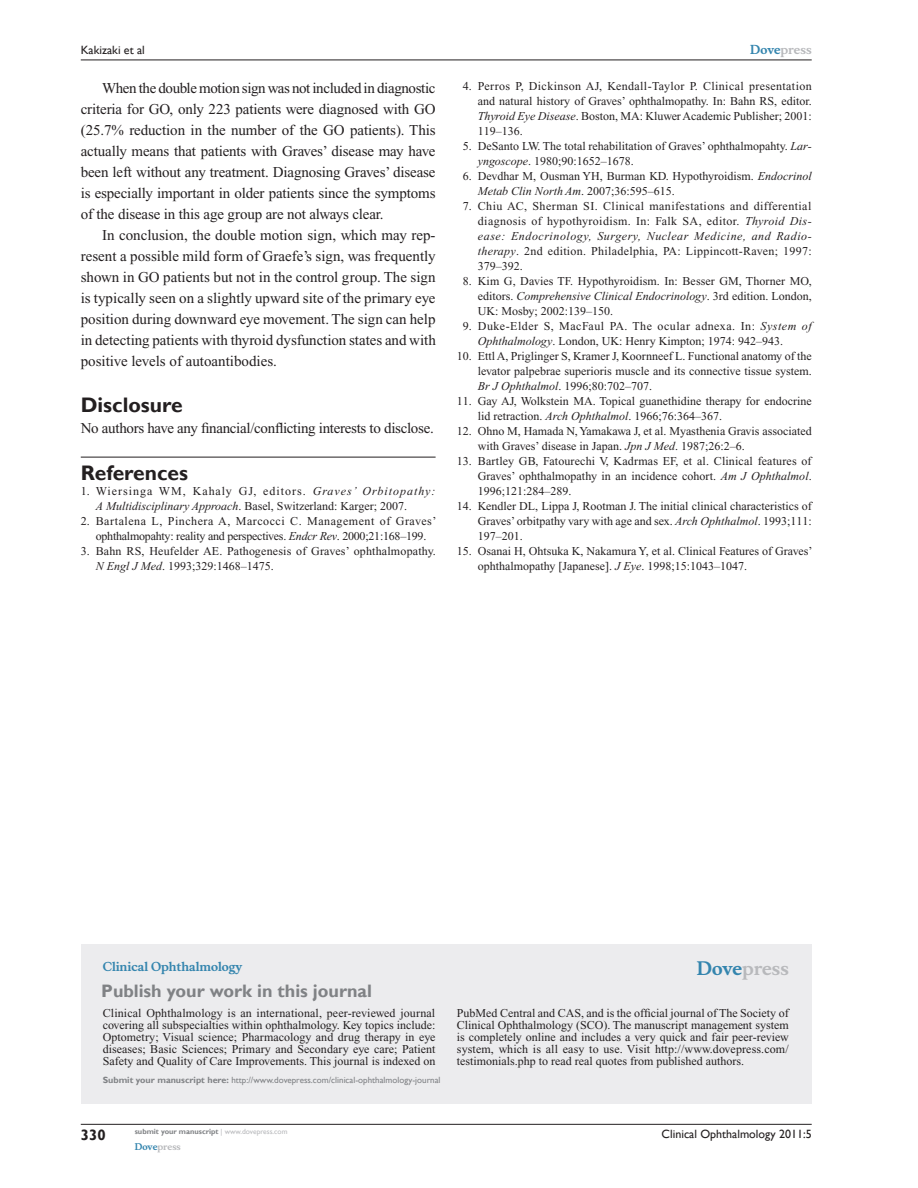
<style>
.page{position:relative;width:918px;height:1188px;background:#fff}
.page>*{position:absolute;margin:0;border:0;box-sizing:border-box;transform-origin:0 0}
.t1{font:700 21px "Gill Sans";color:#231f20}
.t2{font:700 18px "Gill Sans";color:#808285}
.t3{font:700 18px "Musee";color:#b8b9bc}
.t4{font:15px/21px "Times New Roman";letter-spacing:-.01em;color:#231f20;text-align:justify}
.t5{font:700 15px "Gill Sans";color:#231f20}
.t6{font:12px/15px "Times New Roman";color:#231f20;text-align:justify}
.t7{font:12px/15px "Times New Roman";letter-spacing:-.02em;color:#231f20;text-align:center}
.t8{font:12px/15px "Times New Roman";letter-spacing:.025em;color:#231f20}
.t9{font:12px "Gill Sans";color:#231f20}
.t10{font:700 12px "Musee";color:#3485ae}
.t11{font:700 12px "Musee";color:#b8b9bc}
.t12{font:9px "Gill Sans";color:#808285}
.t13{font:700 9px "Musee";color:#b8b9bc}
.t14{font:700 7.5px "Gill Sans";color:#808285}
.s1{font-style:italic}
.s2{color:#3485ae}
.s3{font-weight:700}
.s4{font-weight:400;color:#b8b9bc}
</style>
<div class="page">
<div style="left:81px;top:944px;width:731px;height:159px;background:#ececee"></div>
<hr style="left:81px;top:1124px;width:731px;height:1px;background:#231f20">
<hr style="left:81px;top:60px;width:731px;height:1px;background:#231f20">
<hr style="left:81px;top:457px;width:355px;height:1px;background:#231f20">
<p class="t9" style="left:81px;top:43px;width:66px">Kakizaki et al</p>
<p class="t4" style="left:81px;top:77px;width:356px;text-indent:21px">When the double motion sign was not included in diagnostic criteria for GO, only 223 patients were diagnosed with GO (25.7% reduction in the number of the GO patients). This actually means that patients with Graves’ disease may have been left without any treatment. Diagnosing Graves’ disease is especially important in older patients since the symptoms of the disease in this age group are not always clear.</p>
<p class="t4" style="left:81px;top:224px;width:357px;text-indent:21px">In conclusion, the double motion sign, which may rep&shy;resent a possible mild form of Graefe’s sign, was frequently shown in GO patients but not in the control group. The sign is typically seen on a slightly upward site of the primary eye position during downward eye movement. The sign can help in detecting patients with thyroid dysfunction states and with positive levels of autoantibodies.</p>
<h1 class="t1" style="left:81px;top:392px;width:103px">Disclosure</h1>
<p class="t4" style="left:81px;top:418px;width:355px">No authors have any financial/conflicting interests to disclose.</p>
<h1 class="t1" style="left:81px;top:460px;width:109px">References</h1>
<p class="t6" style="left:96px;top:484px;width:341px;text-indent:-15px">1. Wiersinga WM, Kahaly GJ, editors. <span class="s1">Graves’ Orbitopathy:<br>A Multidisciplinary Approach</span>. Basel, Switzerland: Karger; 2007.</p>
<p class="t7" style="left:81px;top:514px;width:357px">2. Bartalena L, Pinchera A, Marcocci C. Management of Graves’ ophthalmopahty: reality and perspectives. <span class="s1">Endcr Rev</span>. 2000;21:168–199.</p>
<p class="t6" style="left:96px;top:544px;width:342px;text-indent:-15px">3. Bahn RS, Heufelder AE. Pathogenesis of Graves’ ophthalmopathy.<br><span class="s1">N Engl J Med</span>. 1993;329:1468–1475.</p>
<p class="t11" style="left:750px;top:43px;width:63px"><span class="s2">Dove</span>press</p>
<p class="t6" style="left:478px;top:79px;width:335px;text-indent:-15px">4. Perros P, Dickinson AJ, Kendall-Taylor P. Clinical presentation and natural history of Graves’ ophthalmopathy. In: Bahn RS, editor.<br><span class="s1">Thyroid Eye Disease</span>. Boston, MA: Kluwer Academic Publisher; 2001:<br>119–136.</p>
<p class="t6" style="left:478px;top:139px;width:335px;text-indent:-15px">5. DeSanto LW. The total rehabilitation of Graves’ ophthalmopahty. <span class="s1">Lar&shy;yngoscope</span>. 1980;90:1652–1678.</p>
<p class="t6" style="left:478px;top:169px;width:335px;text-indent:-15px">6. Devdhar M, Ousman YH, Burman KD. Hypothyroidism. <span class="s1">Endocrinol<br>Metab Clin North Am</span>. 2007;36:595–615.</p>
<p class="t6" style="left:478px;top:199px;width:335px;text-indent:-15px">7. Chiu AC, Sherman SI. Clinical manifestations and differential diagnosis of hypothyroidism. In: Falk SA, editor. <span class="s1">Thyroid Dis&shy;ease: Endocrinology, Surgery, Nuclear Medicine, and Radio&shy;therapy</span>. 2nd edition. Philadelphia, PA: Lippincott-Raven; 1997:<br>379–392.</p>
<p class="t6" style="left:478px;top:274px;width:335px;text-indent:-15px">8. Kim G, Davies TF. Hypothyroidism. In: Besser GM, Thorner MO, editors. <span class="s1">Comprehensive Clinical Endocrinology</span>. 3rd edition. London, UK: Mosby; 2002:139–150.</p>
<p class="t8" style="left:478px;top:319px;width:335px;text-indent:-15px">9. Duke-Elder S, MacFaul PA. The ocular adnexa. In: <span class="s1">System of<br>Ophthalmology</span>. London, UK: Henry Kimpton; 1974: 942–943.</p>
<p class="t6" style="left:478px;top:349px;width:335px;text-indent:-21px">10. Ettl A, Priglinger S, Kramer J, Koornneef L. Functional anatomy of the levator palpebrae superioris muscle and its connective tissue system.<br><span class="s1">Br J Ophthalmol</span>. 1996;80:702–707.</p>
<p class="t6" style="left:478px;top:394px;width:335px;text-indent:-21px">11. Gay AJ, Wolkstein MA. Topical guanethidine therapy for endocrine lid retraction. <span class="s1">Arch Ophthalmol</span>. 1966;76:364–367.</p>
<p class="t6" style="left:478px;top:424px;width:335px;text-indent:-21px">12. Ohno M, Hamada N, Yamakawa J, et al. Myasthenia Gravis associated with Graves’ disease in Japan. <span class="s1">Jpn J Med</span>. 1987;26:2–6.</p>
<p class="t6" style="left:478px;top:454px;width:335px;text-indent:-21px">13. Bartley GB, Fatourechi V, Kadrmas EF, et al. Clinical features of Graves’ ophthalmopathy in an incidence cohort. <span class="s1">Am J Ophthalmol</span>.<br>1996;121:284–289.</p>
<p class="t6" style="left:478px;top:499px;width:335px;text-indent:-21px">14. Kendler DL, Lippa J, Rootman J. The initial clinical characteristics of Graves’ orbitpathy vary with age and sex. <span class="s1">Arch Ophthalmol</span>. 1993;111:<br>197–201.</p>
<p class="t6" style="left:478px;top:544px;width:336px;text-indent:-21px">15. Osanai H, Ohtsuka K, Nakamura Y, et al. Clinical Features of Graves’ ophthalmopathy [Japanese]. <span class="s1">J Eye</span>. 1998;15:1043–1047.</p>
<p class="t10" style="left:103px;top:959px;width:141px">Clinical Ophthalmology</p>
<h2 class="t2" style="left:101px;top:980px;width:272px">Publish your work in this journal</h2>
<h2 class="t3" style="left:697px;top:958px;width:94px"><span class="s2">Dove</span>press</h2>
<p class="t6" style="left:103px;top:1007px;width:334px;line-height:12px">Clinical Ophthalmology is an international, peer-reviewed journal covering all subspecialties within ophthalmology. Key topics include:<br>Optometry; Visual science; Pharmacology and drug therapy in eye diseases; Basic Sciences; Primary and Secondary eye care; Patient Safety and Quality of Care Improvements. This journal is indexed on</p>
<p class="t6" style="left:457px;top:1007px;width:333px;line-height:12px">PubMed Central and CAS, and is the official journal of The Society of Clinical Ophthalmology (SCO). The manuscript management system is completely online and includes a very quick and fair peer-review system, which is all easy to use. Visit http://www.dovepress.com/ testimonials.php to read real quotes from published authors.</p>
<p class="t12" style="left:103px;top:1075px;width:339px"><span class="s3">Submit your manuscript here:</span> http://www.dovepress.com/clinical-ophthalmology-journal</p>
<p class="t5" style="left:81px;top:1126px;width:26px">330</p>
<p class="t14" style="left:135px;top:1127px;width:154px">submit your manuscript <span class="s4">| www.dovepress.com</span></p>
<p class="t13" style="left:135px;top:1141px;width:48px"><span class="s2">Dove</span>press</p>
<p class="t9" style="left:662px;top:1127px;width:152px">Clinical Ophthalmology 2011:5</p>
</div>
